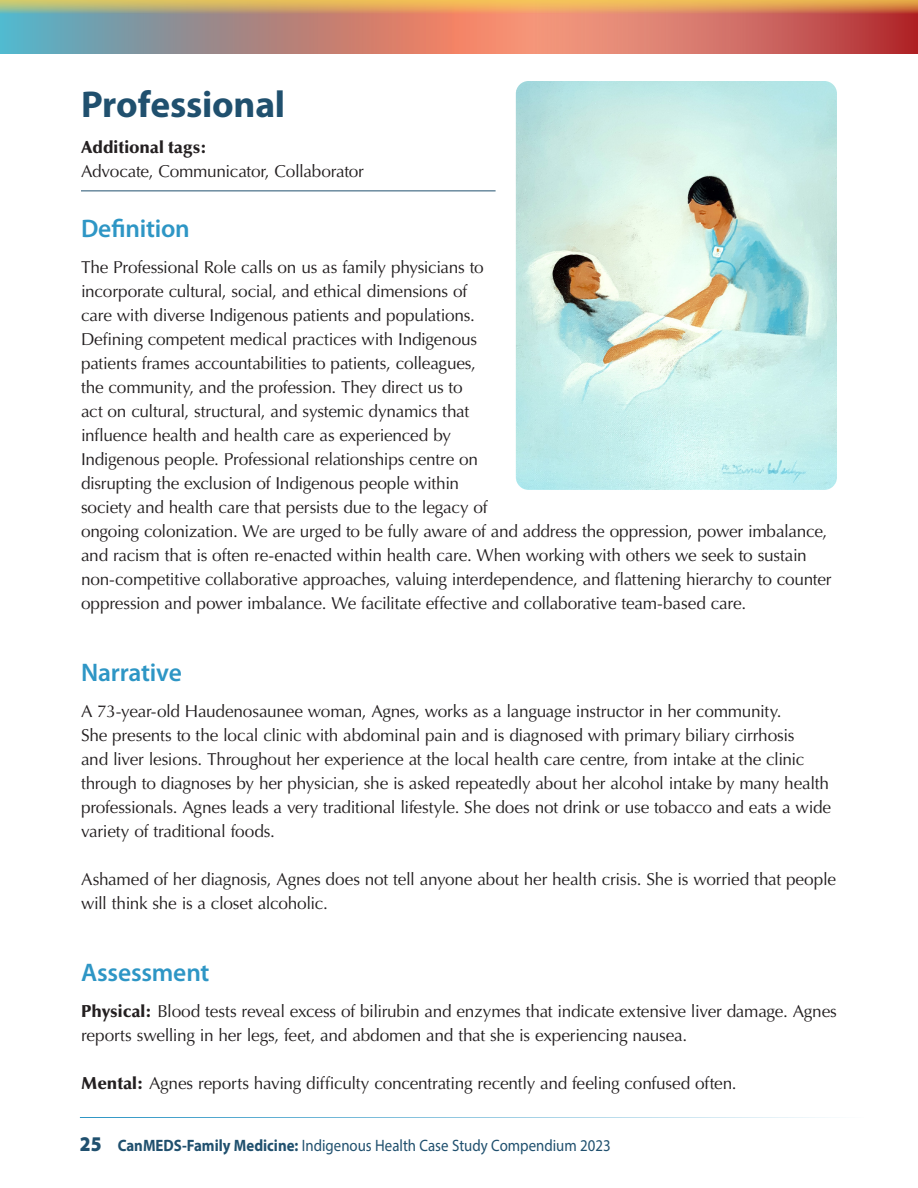
<style>
.page{position:relative;width:918px;height:1188px;background:#fff}
.page>*{position:absolute;margin:0;border:0;box-sizing:border-box;transform-origin:0 0}
.Subhead_2{font:700 37.5px "Myriad Pro";letter-spacing:-.005em;color:#20506e}
.Subhead_3{font:600 25.5px "Myriad Pro";letter-spacing:-.01em;color:#2e96c5}
.Body_text-optima{font:17.25px/24px "Optima";letter-spacing:-.015em;color:#231f20}
.t1{font:16.5px "Myriad Pro";color:#20506e;scale:.9 1}
.s1{font-weight:900}
.s2{font-weight:900;font-size:21px}
.s3{font-weight:700}
</style>
<div class="page">
<hr style="left:80px;top:1117px;width:784px;height:1px;background:#2e96c5">
<div style="left:0;top:0;width:918px;height:54px;background:#f48b6d"></div>
<svg style="left:0;top:14px;width:437px;height:40px;background:#9d8f8f"></svg>
<svg style="left:537px;top:14px;width:381px;height:40px"></svg>
<svg style="left:0;top:0;width:918px;height:14px;background:#d7a664"></svg>
<hr style="left:81px;top:190px;width:415px;height:1px;background:#20506e">
<img style="left:516px;top:81px;width:321px;height:409px">
<h2 class="Subhead_2" style="left:81px;top:80px;width:206px">Professional</h2>
<p class="Body_text-optima" style="left:81px;top:135px;width:285px"><span class="s1">Additional tags:<br></span>Advocate, Communicator, Collaborator</p>
<h3 class="Subhead_3" style="left:81px;top:212px;width:110px">Definition</h3>
<p class="Body_text-optima" style="left:81px;top:255px;width:752px">The Professional Role calls on us as family physicians to<br>incorporate cultural, social, and ethical dimensions of<br>care with diverse Indigenous patients and populations.<br>Defining competent medical practices with Indigenous<br>patients frames accountabilities to patients, colleagues,<br>the community, and the profession. They direct us to<br>act on cultural, structural, and systemic dynamics that<br>influence health and health care as experienced by<br>Indigenous people. Professional relationships centre on<br>disrupting the exclusion of Indigenous people within<br>society and health care that persists due to the legacy of<br>ongoing colonization. We are urged to be fully aware of and address the oppression, power imbalance, and racism that is often re-enacted within health care. When working with others we seek to sustain non-competitive collaborative approaches, valuing interdependence, and flattening hierarchy to counter oppression and power imbalance. We facilitate effective and collaborative team-based care.</p>
<h3 class="Subhead_3" style="left:81px;top:656px;width:102px">Narrative</h3>
<p class="Body_text-optima" style="left:81px;top:699px;width:752px">A 73-year-old Haudenosaunee woman, Agnes, works as a language instructor in her community.<br>She presents to the local clinic with abdominal pain and is diagnosed with primary biliary cirrhosis<br>and liver lesions. Throughout her experience at the local health care centre, from intake at the clinic through to diagnoses by her physician, she is asked repeatedly about her alcohol intake by many health professionals. Agnes leads a very traditional lifestyle. She does not drink or use tobacco and eats a wide variety of traditional foods.</p>
<p class="Body_text-optima" style="left:81px;top:867px;width:757px">Ashamed of her diagnosis, Agnes does not tell anyone about her health crisis. She is worried that people will think she is a closet alcoholic.</p>
<h3 class="Subhead_3" style="left:81px;top:956px;width:130px">Assessment</h3>
<p class="Body_text-optima" style="left:81px;top:999px;width:758px"><span class="s1">Physical:</span> Blood tests reveal excess of bilirubin and enzymes that indicate extensive liver damage. Agnes reports swelling in her legs, feet, and abdomen and that she is experiencing nausea.</p>
<p class="Body_text-optima" style="left:81px;top:1071px;width:657px"><span class="s1">Mental:</span> Agnes reports having difficulty concentrating recently and feeling confused often.</p>
<p class="t1" style="left:80px;top:1135px;width:591px"><span class="s2">25</span> <span class="s3">CanMEDS-Family Medicine:</span> Indigenous Health Case Study Compendium 2023</p>
</div>
